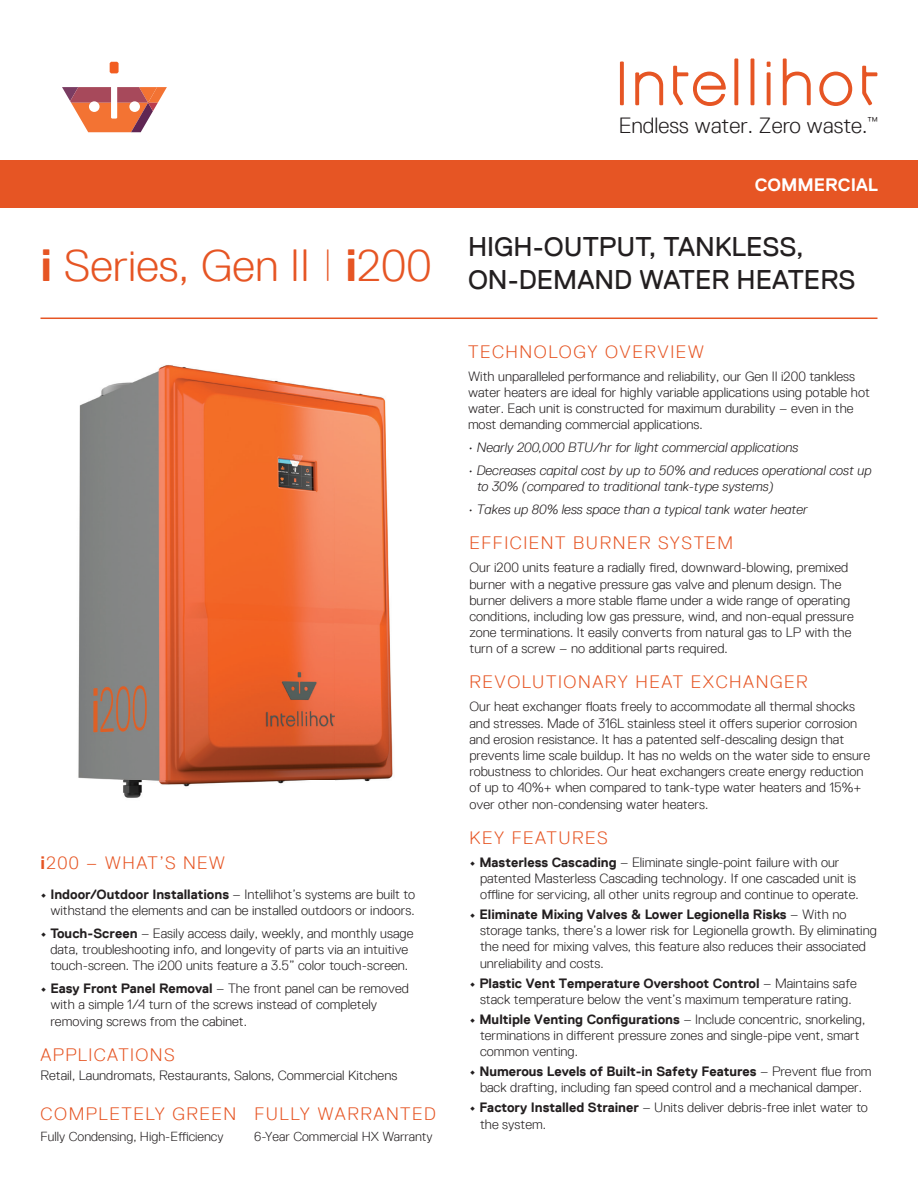
<style>
.page{position:relative;width:918px;height:1188px;background:#fff}
.page>*{position:absolute;margin:0;border:0;box-sizing:border-box;transform-origin:0 0}
.t1{font:27px/32.4px "Replica TT";color:#231f20}
.t2{font:300 22.05px "Replica TT";color:#231f20}
.t3{font:300 18px "Replica TT";letter-spacing:.085em;color:#e65524}
.t4{font:700 18px "Replica TT";color:#fff}
.t5{font:300 13.5px/16.2px "Replica TT";color:#231f20}
.t6{font:italic 300 13.5px/16.2px "Replica TT";color:#231f20}
.t7{font:300 13.2px "Replica TT";color:#231f20}
.s1{font-weight:700}
</style>
<div class="page">
<div style="left:0;top:160px;width:918px;height:48px;background:#e65524"></div>
<svg style="left:62px;top:87px;width:105px;height:45px"></svg>
<svg style="left:110px;top:62px;width:9px;height:11px"></svg>
<svg style="left:819px;top:72px;width:33px;height:34px"></svg>
<svg style="left:635px;top:72px;width:28px;height:33px"></svg>
<svg style="left:620px;top:62px;width:4px;height:43px"></svg>
<svg style="left:783px;top:58px;width:28px;height:47px"></svg>
<svg style="left:734px;top:58px;width:4px;height:47px"></svg>
<svg style="left:862px;top:66px;width:15px;height:39px"></svg>
<svg style="left:673px;top:66px;width:53px;height:40px"></svg>
<svg style="left:751px;top:58px;width:3px;height:47px"></svg>
<svg style="left:767px;top:62px;width:4px;height:43px"></svg>
<img style="left:78px;top:365px;width:315px;height:433px">
<hr style="left:40px;top:318px;width:838px;height:1px;background:#e65524">
<h2 class="t2" style="left:619px;top:113px;width:261px">Endless water. Zero waste.<sup>™</sup></h2>
<h3 class="t4" style="left:755px;top:175px;width:125px">COMMERCIAL</h3>
<h1 class="t1" style="left:40px;top:231px;width:816px;text-indent:428px">HIGH-OUTPUT, TANKLESS,<br><sup>i</sup> <sup>Series,</sup> <sup>Gen</sup> <sup>II</sup> <sup>|</sup> <sup>i</sup><sup>200</sup> ON-DEMAND WATER HEATERS</h1>
<h3 class="t3" style="left:40px;top:853px;width:186px"><span class="s1">i</span>200 – WHAT’S NEW</h3>
<p class="t5" style="left:40px;top:886px;width:376px;text-align:right"><span class="s1">• Indoor/Outdoor Installations</span> – Intellihot’s systems are built to withstand the elements and can be installed outdoors or indoors.</p>
<p class="t5" style="left:40px;top:925px;width:375px;text-align:center"><span class="s1">• Touch-Screen</span> – Easily access daily, weekly, and monthly usage data, troubleshooting info, and longevity of parts via an intuitive touch-screen. The i200 units feature a 3.5” color touch-screen.</p>
<p class="t5" style="left:50px;top:981px;width:360px;text-indent:-10px"><span class="s1">• Easy Front Panel Removal</span> – The front panel can be removed with a simple 1/4 turn of the screws instead of completely removing screws from the cabinet.</p>
<h3 class="t3" style="left:40px;top:1045px;width:136px">APPLICATIONS</h3>
<p class="t5" style="left:40px;top:1068px;width:358px">Retail, Laundromats, Restaurants, Salons, Commercial Kitchens</p>
<h3 class="t3" style="left:41px;top:1104px;width:197px">COMPLETELY GREEN</h3>
<p class="t7" style="left:40px;top:1129px;width:185px">Fully Condensing, High-Efficiency</p>
<h3 class="t3" style="left:254px;top:1104px;width:183px">FULLY WARRANTED</h3>
<p class="t7" style="left:254px;top:1129px;width:180px">6-Year Commercial HX Warranty</p>
<h3 class="t3" style="left:468px;top:341px;width:238px">TECHNOLOGY OVERVIEW</h3>
<p class="t5" style="left:468px;top:368px;width:403px">With unparalleled performance and reliability, our Gen II i200 tankless water heaters are ideal for highly variable applications using potable hot water. Each unit is constructed for maximum durability – even in the most demanding commercial applications.</p>
<p class="t6" style="left:468px;top:439px;width:332px">• Nearly 200,000 BTU/hr for light commercial applications</p>
<p class="t6" style="left:477px;top:462px;width:396px;text-indent:-9px">• Decreases capital cost by up to 50% and reduces operational cost up to 30% (compared to traditional tank-type systems)</p>
<p class="t6" style="left:468px;top:502px;width:341px">• Takes up 80% less space than a typical tank water heater</p>
<h3 class="t3" style="left:470px;top:533px;width:265px">EFFICIENT BURNER SYSTEM</h3>
<p class="t5" style="left:470px;top:560px;width:386px">Our i200 units feature a radially fired, downward-blowing, premixed burner with a negative pressure gas valve and plenum design. The burner delivers a more stable flame under a wide range of operating conditions, including low gas pressure, wind, and non-equal pressure zone terminations. It easily converts from natural gas to LP with the turn of a screw – no additional parts required.</p>
<h3 class="t3" style="left:470px;top:672px;width:340px">REVOLUTIONARY HEAT EXCHANGER</h3>
<p class="t5" style="left:470px;top:699px;width:402px">Our heat exchanger floats freely to accommodate all thermal shocks and stresses. Made of 316L stainless steel it offers superior corrosion and erosion resistance. It has a patented self-descaling design that prevents lime scale buildup. It has no welds on the water side to ensure robustness to chlorides. Our heat exchangers create energy reduction of up to 40%+ when compared to tank-type water heaters and 15%+ over other non-condensing water heaters.</p>
<h3 class="t3" style="left:470px;top:827px;width:140px">KEY FEATURES</h3>
<p class="t5" style="left:480px;top:854px;width:380px;text-indent:-11px"><span class="s1">• Masterless Cascading</span> – Eliminate single-point failure with our patented Masterless Cascading technology. If one cascaded unit is offline for servicing, all other units regroup and continue to operate.</p>
<p class="t5" style="left:480px;top:906px;width:398px;text-indent:-11px"><span class="s1">• Eliminate Mixing Valves &amp; Lower Legionella Risks</span> – With no storage tanks, there’s a lower risk for Legionella growth. By eliminating the need for mixing valves, this feature also reduces their associated unreliability and costs.</p>
<p class="t5" style="left:470px;top:975px;width:389px;text-align:center"><span class="s1">• Plastic Vent Temperature Overshoot Control</span> – Maintains safe stack temperature below the vent’s maximum temperature rating.</p>
<p class="t5" style="left:480px;top:1011px;width:387px;text-indent:-11px"><span class="s1">• Multiple Venting Configurations</span> – Include concentric, snorkeling, terminations in different pressure zones and single-pipe vent, smart common venting.</p>
<p class="t5" style="left:470px;top:1063px;width:404px;text-align:center"><span class="s1">• Numerous Levels of Built-in Safety Features</span> – Prevent flue from back drafting, including fan speed control and a mechanical damper.</p>
<p class="t5" style="left:480px;top:1100px;width:390px;text-indent:-11px"><span class="s1">• Factory Installed Strainer</span> – Units deliver debris-free inlet water to the system.</p>
</div>
